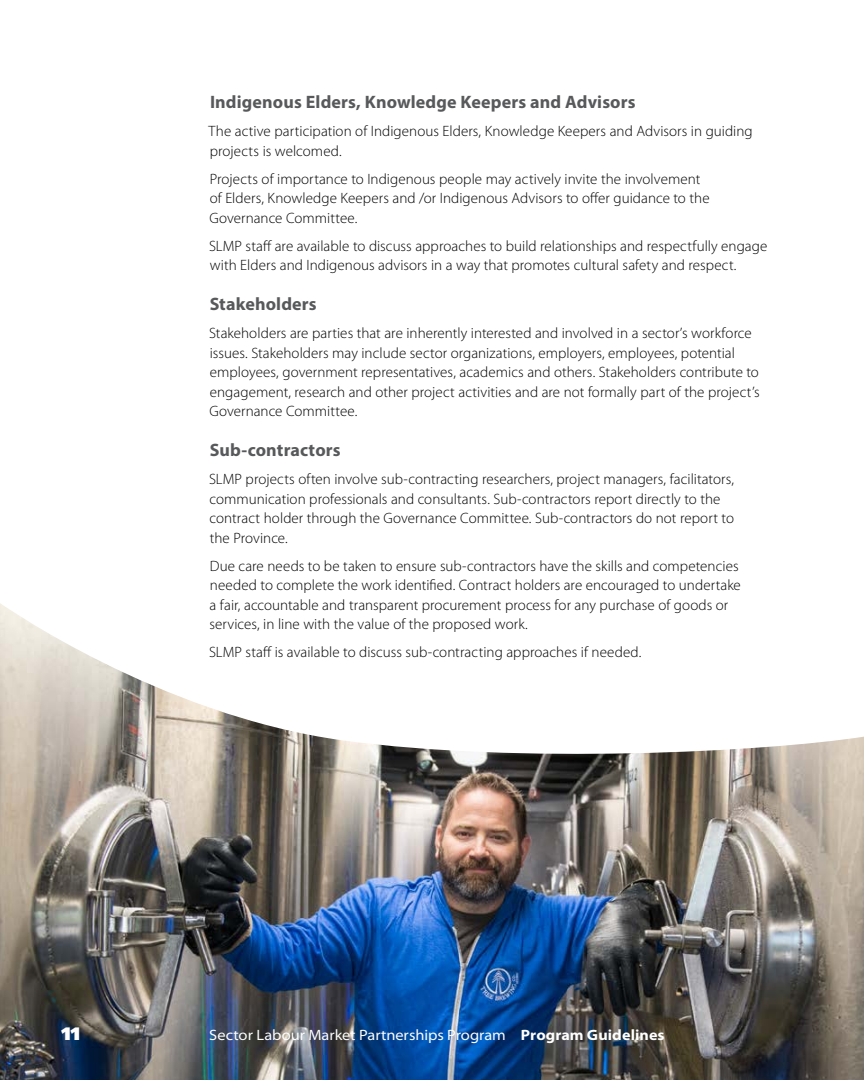
<style>
.page{position:relative;width:864px;height:1080px;background:#fff}
.page>*{position:absolute;margin:0;border:0;box-sizing:border-box;transform-origin:0 0}
.t1{font:700 18px "Myriad Pro";letter-spacing:.005em;color:#58595b}
.t2{font:900 18px "Frutiger LT Std";color:#fff}
.Text_-_Main{font:300 15px/19.5px "Myriad Pro";letter-spacing:.005em;color:#000}
.t3{font:semi-expanded 15px "Myriad Pro";letter-spacing:-.005em;color:#fff}
.s1{font-weight:700}
</style>
<div class="page">
<img style="left:0;top:603px;width:864px;height:477px">
<h3 class="t1" style="left:210px;top:90px;width:427px">Indigenous Elders, Knowledge Keepers and Advisors</h3>
<p class="Text_-_Main" style="left:209px;top:122px;width:546px">The active participation of Indigenous Elders, Knowledge Keepers and Advisors in guiding projects is welcomed.</p>
<p class="Text_-_Main" style="left:209px;top:169px;width:502px">Projects of importance to Indigenous people may actively invite the involvement of Elders, Knowledge Keepers and /or Indigenous Advisors to offer guidance to the<br>Governance Committee.</p>
<p class="Text_-_Main" style="left:209px;top:236px;width:560px">SLMP staff are available to discuss approaches to build relationships and respectfully engage with Elders and Indigenous advisors in a way that promotes cultural safety and respect.</p>
<h3 class="t1" style="left:210px;top:292px;width:108px">Stakeholders</h3>
<p class="Text_-_Main" style="left:209px;top:324px;width:552px">Stakeholders are parties that are inherently interested and involved in a sector’s workforce issues. Stakeholders may include sector organizations, employers, employees, potential employees, government representatives, academics and others. Stakeholders contribute to engagement, research and other project activities and are not formally part of the project’s Governance Committee.</p>
<h3 class="t1" style="left:210px;top:438px;width:132px">Sub-contractors</h3>
<p class="Text_-_Main" style="left:209px;top:470px;width:526px">SLMP projects often involve sub-contracting researchers, project managers, facilitators, communication professionals and consultants. Sub-contractors report directly to the contract holder through the Governance Committee. Sub-contractors do not report to the Province.</p>
<p class="Text_-_Main" style="left:209px;top:556px;width:533px">Due care needs to be taken to ensure sub-contractors have the skills and competencies needed to complete the work identified. Contract holders are encouraged to undertake a fair, accountable and transparent procurement process for any purchase of goods or services, in line with the value of the proposed work.</p>
<p class="Text_-_Main" style="left:209px;top:643px;width:434px">SLMP staff is available to discuss sub-contracting approaches if needed.</p>
<p class="t2" style="left:61px;top:1022px;width:20px">11</p>
<p class="t3" style="left:209px;top:1026px;width:457px">Sector Labour Market Partnerships Program <span class="s1">Program Guidelines</span></p>
</div>
